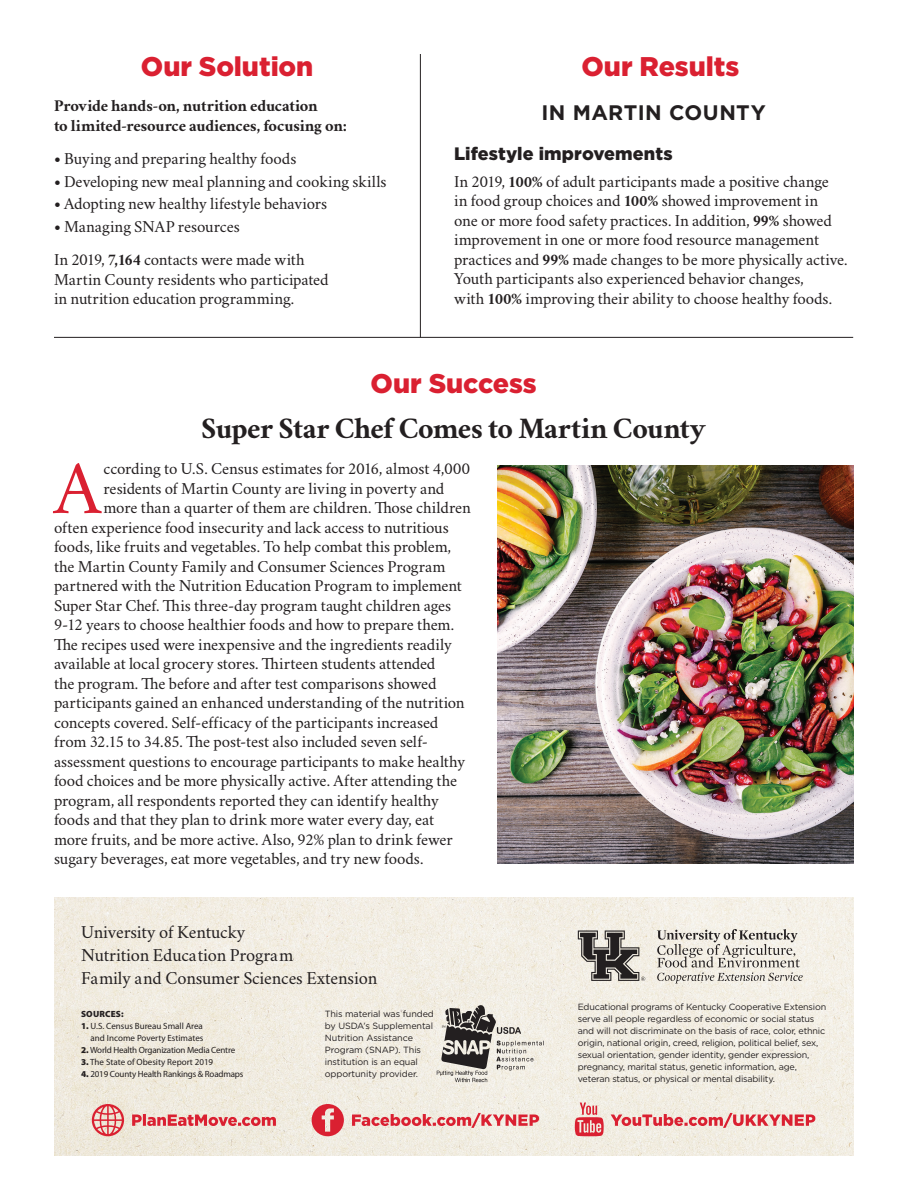
<style>
.page{position:relative;width:918px;height:1188px;background:#fff}
.page>*{position:absolute;margin:0;border:0;box-sizing:border-box;transform-origin:0 0}
.Body{font:75.45px "Crimson";color:#da2031}
.Headline{font:700 30px "Crimson";letter-spacing:-.02em;color:#231f20}
.Section_Heading{font:900 27px "Gotham";color:#da2031}
.Body_Front{font:700 21px "Gotham";letter-spacing:.02em;color:#231f20}
.Body-2{font:18px "Crimson";letter-spacing:-.01em;color:#231f20}
.Subhead{font:900 18px "Gotham";letter-spacing:.005em;color:#231f20}
.Body-3{font:16.5px "Crimson";letter-spacing:-.01em;color:#231f20}
.Body_Front-2{font:16.5px/19.5px "Crimson";letter-spacing:-.01em;color:#231f20}
.Body_Front-3{font:700 16.5px/19.5px "Crimson";letter-spacing:-.01em;color:#231f20}
.t1{font:9px/12px "Gotham";letter-spacing:-.02em;color:#231f20}
.Sources{font:9px/12px "Myriad Pro";letter-spacing:-.01em;color:#231f20;text-align:right}
.Sources-2{font:900 9px "Myriad Pro";letter-spacing:.02em;color:#231f20}
.s1{font-weight:700}
.s2{font-weight:900}
</style>
<div class="page">
<img style="left:54px;top:897px;width:799px;height:259px">
<hr style="left:420px;top:54px;width:1px;height:283px;background:#231f20">
<hr style="left:54px;top:337px;width:799px;height:1px;background:#231f20">
<svg style="left:578px;top:931px;width:67px;height:50px;background:#8c8883"></svg>
<svg style="left:657px;top:929px;width:146px;height:54px;background:#cdc9c1"></svg>
<svg style="left:437px;top:1005px;width:107px;height:77px;background:#b7b3ac"></svg>
<img style="left:498px;top:466px;width:355px;height:398px">
<svg style="left:312px;top:1104px;width:32px;height:32px"></svg>
<svg style="left:352px;top:1113px;width:187px;height:15px;background:#e79c9c"></svg>
<svg style="left:132px;top:1114px;width:144px;height:12px;background:#e48486"></svg>
<svg style="left:92px;top:1104px;width:32px;height:32px"></svg>
<svg style="left:611px;top:1113px;width:204px;height:15px;background:#e89d9d"></svg>
<svg style="left:575px;top:1103px;width:29px;height:33px"></svg>
<p class="Section_Heading" style="left:141px;top:47px;width:174px">Our Solution</p>
<p class="Section_Heading" style="left:581px;top:47px;width:159px">Our Results</p>
<p class="Body_Front-3" style="left:54px;top:96px;width:295px">Provide hands-on, nutrition education<br>to limited-resource audiences, focusing on:</p>
<p class="Body_Front-2" style="left:54px;top:148px;width:244px"><span class="s1">•</span> Buying and preparing healthy foods</p>
<p class="Body_Front-2" style="left:54px;top:170px;width:334px"><span class="s1">•</span> Developing new meal planning and cooking skills</p>
<p class="Body_Front-2" style="left:54px;top:193px;width:275px"><span class="s1">•</span> Adopting new healthy lifestyle behaviors</p>
<p class="Body_Front-2" style="left:54px;top:216px;width:187px"><span class="s1">•</span> Managing SNAP resources</p>
<p class="Body_Front-2" style="left:54px;top:249px;width:276px">In 2019, <span class="s1">7,164</span> contacts were made with<br>Martin County residents who participated in nutrition education programming.</p>
<p class="Body_Front" style="left:541px;top:99px;width:226px">IN MARTIN COUNTY</p>
<p class="Subhead" style="left:454px;top:142px;width:220px">Lifestyle improvements</p>
<p class="Body_Front-2" style="left:454px;top:170px;width:395px">In 2019, <span class="s1">100%</span> of adult participants made a positive change<br>in food group choices and <span class="s1">100%</span> showed improvement in<br>one or more food safety practices. In addition, <span class="s1">99%</span> showed improvement in one or more food resource management practices and <span class="s1">99%</span> made changes to be more physically active.<br>Youth participants also experienced behavior changes,<br>with <span class="s1">100%</span> improving their ability to choose healthy foods.</p>
<p class="Section_Heading" style="left:371px;top:364px;width:167px">Our Success</p>
<p class="Headline" style="left:201px;top:406px;width:506px">Super Star Chef Comes to Martin County</p>
<p class="Body" style="left:54px;top:437px;width:49px">A</p>
<p class="Body-3" style="left:104px;top:457px;width:368px">ccording to U.S. Census estimates for 2016, almost 4,000</p>
<p class="Body-3" style="left:104px;top:477px;width:342px">residents of Martin County are living in poverty and</p>
<p class="Body-3" style="left:104px;top:496px;width:369px">more than a quarter of them are children. Those children</p>
<p class="Body-3" style="left:54px;top:516px;width:396px">often experience food insecurity and lack access to nutritious</p>
<p class="Body-3" style="left:54px;top:535px;width:399px">foods, like fruits and vegetables. To help combat this problem,</p>
<p class="Body-3" style="left:54px;top:555px;width:393px">the Martin County Family and Consumer Sciences Program</p>
<p class="Body-3" style="left:54px;top:574px;width:410px">partnered with the Nutrition Education Program to implement</p>
<p class="Body-3" style="left:54px;top:594px;width:399px">Super Star Chef. This three-day program taught children ages</p>
<p class="Body-3" style="left:54px;top:613px;width:402px">9-12 years to choose healthier foods and how to prepare them.</p>
<p class="Body-3" style="left:54px;top:633px;width:400px">The recipes used were inexpensive and the ingredients readily</p>
<p class="Body-3" style="left:54px;top:652px;width:383px">available at local grocery stores. Thirteen students attended</p>
<p class="Body-3" style="left:54px;top:672px;width:384px">the program. The before and after test comparisons showed</p>
<p class="Body-3" style="left:54px;top:691px;width:412px">participants gained an enhanced understanding of the nutrition</p>
<p class="Body-3" style="left:54px;top:711px;width:386px">concepts covered. Self-efficacy of the participants increased</p>
<p class="Body-3" style="left:54px;top:730px;width:375px">from 32.15 to 34.85. The post-test also included seven self-</p>
<p class="Body-3" style="left:54px;top:750px;width:413px">assessment questions to encourage participants to make healthy</p>
<p class="Body-3" style="left:54px;top:769px;width:405px">food choices and be more physically active. After attending the</p>
<p class="Body-3" style="left:54px;top:789px;width:386px">program, all respondents reported they can identify healthy</p>
<p class="Body-3" style="left:54px;top:808px;width:382px">foods and that they plan to drink more water every day, eat</p>
<p class="Body-3" style="left:54px;top:828px;width:400px">more fruits, and be more active. Also, 92% plan to drink fewer</p>
<p class="Body-3" style="left:54px;top:847px;width:371px">sugary beverages, eat more vegetables, and try new foods.</p>
<p class="Body-2" style="left:81px;top:920px;width:166px">University of Kentucky</p>
<p class="Body-2" style="left:81px;top:943px;width:214px">Nutrition Education Program</p>
<p class="Body-2" style="left:81px;top:966px;width:298px">Family and Consumer Sciences Extension</p>
<p class="Sources-2" style="left:81px;top:1009px;width:44px">SOURCES:</p>
<p class="Sources" style="left:81px;top:1020px;width:124px"><span class="s2">1.</span> U.S. Census Bureau Small Area and Income Poverty Estimates</p>
<p class="Sources" style="left:81px;top:1044px;width:156px"><span class="s2">2.</span> World Health Organization Media Centre</p>
<p class="Sources" style="left:81px;top:1056px;width:134px"><span class="s2">3.</span> The State of Obesity Report 2019</p>
<p class="Sources" style="left:81px;top:1068px;width:164px"><span class="s2">4.</span> 2019 County Health Rankings &amp; Roadmaps</p>
<p class="t1" style="left:325px;top:1008px;width:111px">This material was funded by USDA’s Supplemental<br>Nutrition Assistance<br>Program (SNAP). This institution is an equal opportunity provider.</p>
<p class="t1" style="left:578px;top:1001px;width:250px">Educational programs of Kentucky Cooperative Extension serve all people regardless of economic or social status and will not discriminate on the basis of race, color, ethnic origin, national origin, creed, religion, political belief, sex, sexual orientation, gender identity, gender expression, pregnancy, marital status, genetic information, age, veteran status, or physical or mental disability.</p>
</div>
